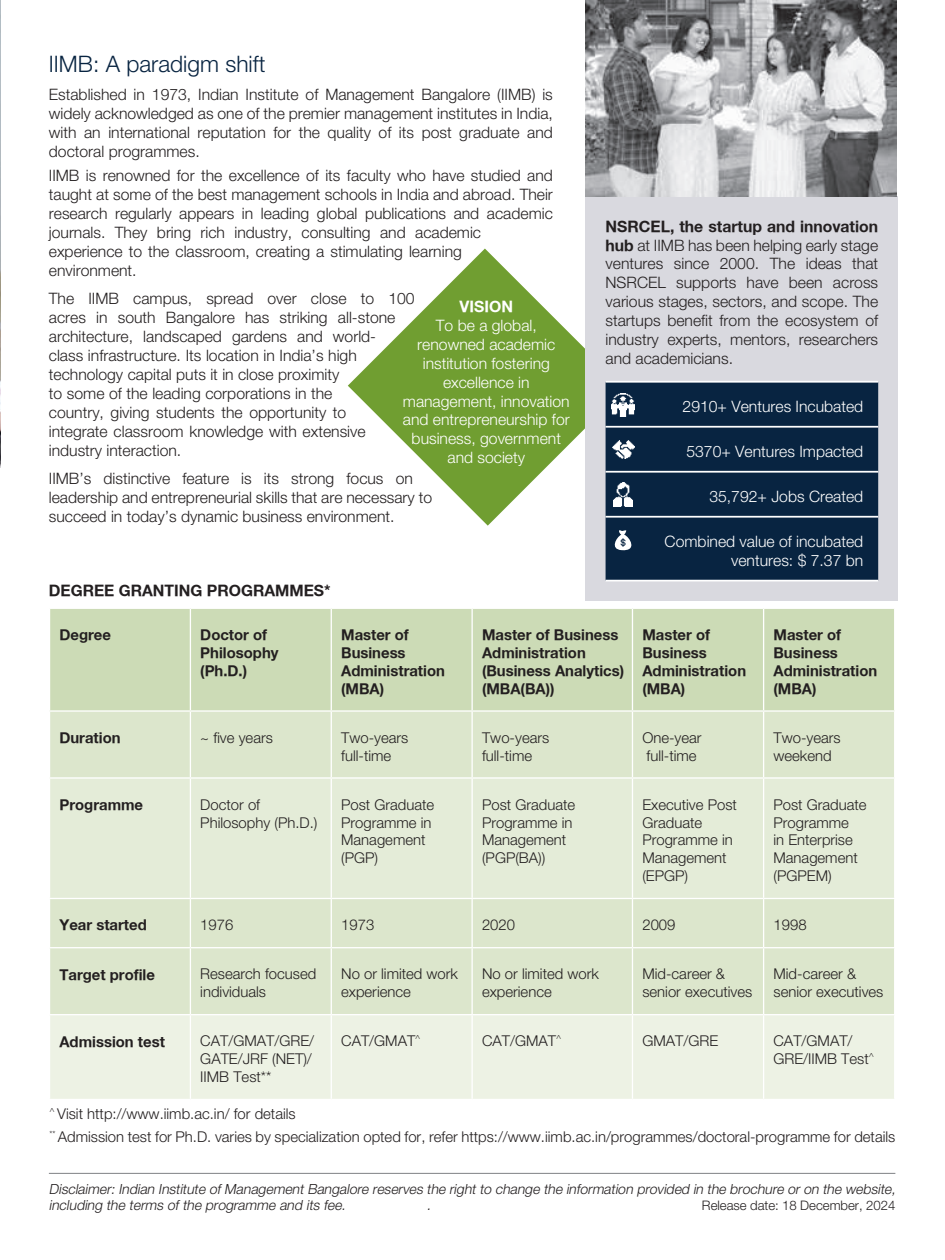
<style>
.page{position:relative;width:945px;height:1260px;background:#fff}
.page>*{position:absolute;margin:0;border:0;box-sizing:border-box;transform-origin:0 0}
.t1{font:300 22.75px "Helvetica Neue";color:#082441}
.t2{font:300 15.75px/18.9px "Helvetica Neue";color:#231f20}
.t3{font:300 15.75px/18.9px "Helvetica Neue";color:#fff;text-align:center}
.t4{font:700 15.75px "Helvetica Neue";color:#231f20}
.t5{font:700 15.75px "Helvetica Neue";color:#fff}
.t6{font:300 14.88px/17.8px "Helvetica Neue";color:#231f20}
.t7{font:700 14.88px/17.8px "Helvetica Neue";color:#231f20}
.t8{font:italic 300 14px/16.8px "Helvetica Neue";color:#231f20}
.t9{font:300 13.12px "Helvetica Neue";color:#231f20}
.s1{font-weight:700}
</style>
<div class="page">
<img style="left:0;top:0;width:1px;height:467px">
<div style="left:50px;top:609px;width:844px;height:101px;background:#ccdbb6"></div>
<div style="left:50px;top:712px;width:844px;height:302px;background:#dce6cc"></div>
<div style="left:50px;top:779px;width:844px;height:119px;background:#e4ecd8"></div>
<div style="left:50px;top:1015px;width:844px;height:84px;background:#edf2e4"></div>
<hr style="left:190px;top:609px;width:1px;height:101px;background:#fff">
<hr style="left:331px;top:609px;width:1px;height:101px;background:#fff">
<hr style="left:471px;top:609px;width:2px;height:101px;background:#fff">
<hr style="left:632px;top:609px;width:1px;height:101px;background:#fff">
<hr style="left:763px;top:609px;width:1px;height:101px;background:#fff">
<hr style="left:190px;top:712px;width:1px;height:65px;background:#fff">
<hr style="left:331px;top:712px;width:1px;height:65px;background:#fff">
<hr style="left:471px;top:712px;width:2px;height:65px;background:#fff">
<hr style="left:632px;top:712px;width:1px;height:65px;background:#fff">
<hr style="left:763px;top:712px;width:1px;height:65px;background:#fff">
<hr style="left:49px;top:777px;width:141px;height:2px;background:#fff">
<hr style="left:190px;top:777px;width:141px;height:2px;background:#fff">
<hr style="left:190px;top:779px;width:1px;height:119px;background:#fff">
<hr style="left:331px;top:777px;width:141px;height:2px;background:#fff">
<hr style="left:331px;top:779px;width:1px;height:119px;background:#fff">
<hr style="left:472px;top:777px;width:160px;height:2px;background:#fff">
<hr style="left:471px;top:779px;width:2px;height:119px;background:#fff">
<hr style="left:632px;top:777px;width:132px;height:2px;background:#fff">
<hr style="left:632px;top:779px;width:1px;height:119px;background:#fff">
<hr style="left:764px;top:777px;width:131px;height:2px;background:#fff">
<hr style="left:763px;top:779px;width:1px;height:119px;background:#fff">
<hr style="left:49px;top:898px;width:141px;height:1px;background:#fff">
<hr style="left:190px;top:898px;width:141px;height:1px;background:#fff">
<hr style="left:190px;top:899px;width:1px;height:48px;background:#fff">
<hr style="left:331px;top:898px;width:141px;height:1px;background:#fff">
<hr style="left:331px;top:899px;width:1px;height:48px;background:#fff">
<hr style="left:472px;top:898px;width:160px;height:1px;background:#fff">
<hr style="left:471px;top:899px;width:2px;height:48px;background:#fff">
<hr style="left:632px;top:898px;width:132px;height:1px;background:#fff">
<hr style="left:632px;top:899px;width:1px;height:48px;background:#fff">
<hr style="left:764px;top:898px;width:131px;height:1px;background:#fff">
<hr style="left:763px;top:899px;width:1px;height:48px;background:#fff">
<hr style="left:49px;top:947px;width:141px;height:1px;background:#fff">
<hr style="left:190px;top:947px;width:141px;height:1px;background:#fff">
<hr style="left:190px;top:948px;width:1px;height:66px;background:#fff">
<hr style="left:331px;top:947px;width:141px;height:1px;background:#fff">
<hr style="left:331px;top:948px;width:1px;height:66px;background:#fff">
<hr style="left:472px;top:947px;width:160px;height:1px;background:#fff">
<hr style="left:471px;top:948px;width:2px;height:66px;background:#fff">
<hr style="left:632px;top:947px;width:132px;height:1px;background:#fff">
<hr style="left:632px;top:948px;width:1px;height:66px;background:#fff">
<hr style="left:764px;top:947px;width:131px;height:1px;background:#fff">
<hr style="left:763px;top:948px;width:1px;height:66px;background:#fff">
<hr style="left:190px;top:1015px;width:1px;height:84px;background:#fff">
<hr style="left:331px;top:1015px;width:1px;height:84px;background:#fff">
<hr style="left:471px;top:1015px;width:2px;height:84px;background:#fff">
<hr style="left:632px;top:1015px;width:1px;height:84px;background:#fff">
<hr style="left:763px;top:1015px;width:1px;height:84px;background:#fff">
<svg style="left:348px;top:249px;width:238px;height:277px;fill:#709e31"></svg>
<hr style="left:49px;top:1173px;width:846px;height:1px;background:#808285">
<div style="left:586px;top:196px;width:312px;height:405px;background:#d9d9df"></div>
<div style="left:606px;top:383px;width:272px;height:197px;background:#082441"></div>
<hr style="left:606px;top:381px;width:272px;height:2px;background:#fff">
<hr style="left:606px;top:426px;width:272px;height:2px;background:#fff">
<hr style="left:606px;top:471px;width:272px;height:2px;background:#fff">
<hr style="left:606px;top:516px;width:272px;height:2px;background:#fff">
<hr style="left:606px;top:580px;width:272px;height:1px;background:#fff">
<img style="left:612px;top:393px;width:22px;height:24px">
<img style="left:614px;top:483px;width:18px;height:24px">
<img style="left:612px;top:441px;width:22px;height:18px">
<svg style="left:615px;top:530px;width:16px;height:20px"></svg>
<img style="left:586px;top:0;width:311px;height:196px">
<h1 class="t1" style="left:49px;top:50px;width:218px">IIMB: A paradigm shift</h1>
<p class="t2" style="left:49px;top:85px;width:506px;text-align:justify">Established in 1973, Indian Institute of Management Bangalore (IIMB) is widely acknowledged as one of the premier management institutes in India, with an international reputation for the quality of its post graduate and doctoral programmes.</p>
<p class="t2" style="left:49px;top:166px;width:506px">IIMB is renowned for the excellence of its faculty who have studied and taught at some of the best management schools in India and abroad. Their research regularly appears in leading global publications and academic journals. They bring rich industry, consulting and academic experience to the classroom, creating a stimulating learning environment.</p>
<p class="t2" style="left:49px;top:289px;width:367px">The IIMB campus, spread over close to 100 acres in south Bangalore has striking all-stone architecture, landscaped gardens and world-<br>class infrastructure. Its location in India’s high technology capital puts it in close proximity<br>to some of the leading corporations in the<br>country, giving students the opportunity to<br>integrate classroom knowledge with extensive industry interaction.</p>
<p class="t2" style="left:49px;top:469px;width:385px">IIMB’s distinctive feature is its strong focus on leadership and entrepreneurial skills that are necessary to succeed in today’s dynamic business environment.</p>
<p class="t5" style="left:460px;top:297px;width:55px">VISION</p>
<p class="t3" style="left:403px;top:316px;width:168px">To be a global, renowned academic institution fostering excellence in management, innovation and entrepreneurship for business, government and society</p>
<p class="t2" style="left:606px;top:216px;width:274px;text-align:justify"><span class="s1">NSRCEL, the startup and innovation hub</span> at IIMB has been helping early stage ventures since 2000. The ideas that NSRCEL supports have been across various stages, sectors, and scope. The startups benefit from the ecosystem of industry experts, mentors, researchers and academicians.</p>
<p class="t3" style="left:683px;top:396px;width:182px">2910+ Ventures Incubated</p>
<p class="t3" style="left:686px;top:441px;width:178px">5370+ Ventures Impacted</p>
<p class="t3" style="left:709px;top:486px;width:155px">35,792+ Jobs Created</p>
<p class="t3" style="left:665px;top:531px;width:200px;text-align:right">Combined value of incubated ventures: $ 7.37 bn</p>
<p class="t4" style="left:49px;top:580px;width:283px">DEGREE GRANTING PROGRAMMES*</p>
<p class="t7" style="left:59px;top:626px;width:53px">Degree</p>
<p class="t7" style="left:200px;top:626px;width:80px">Doctor of<br>Philosophy (Ph.D.)</p>
<p class="t7" style="left:341px;top:626px;width:105px">Master of<br>Business<br>Administration (MBA)</p>
<p class="t7" style="left:482px;top:626px;width:144px">Master of Business<br>Administration (Business Analytics) (MBA(BA))</p>
<p class="t7" style="left:642px;top:626px;width:105px">Master of<br>Business<br>Administration (MBA)</p>
<p class="t7" style="left:774px;top:626px;width:105px">Master of<br>Business<br>Administration (MBA)</p>
<p class="t7" style="left:59px;top:728px;width:63px">Duration</p>
<p class="t6" style="left:200px;top:728px;width:74px">~ five years</p>
<p class="t6" style="left:341px;top:728px;width:69px">Two-years full-time</p>
<p class="t6" style="left:482px;top:728px;width:69px">Two-years full-time</p>
<p class="t6" style="left:642px;top:728px;width:61px">One-year full-time</p>
<p class="t6" style="left:774px;top:728px;width:69px">Two-years weekend</p>
<p class="t7" style="left:59px;top:795px;width:85px">Programme</p>
<p class="t6" style="left:200px;top:795px;width:119px">Doctor of<br>Philosophy (Ph.D.)</p>
<p class="t6" style="left:341px;top:795px;width:95px">Post Graduate<br>Programme in<br>Management (PGP)</p>
<p class="t6" style="left:482px;top:795px;width:95px">Post Graduate<br>Programme in<br>Management (PGP(BA))</p>
<p class="t6" style="left:642px;top:795px;width:96px">Executive Post<br>Graduate<br>Programme in<br>Management (EPGP)</p>
<p class="t6" style="left:774px;top:795px;width:95px">Post Graduate<br>Programme<br>in Enterprise<br>Management (PGPEM)</p>
<p class="t7" style="left:59px;top:916px;width:89px">Year started</p>
<p class="t6" style="left:200px;top:916px;width:35px">1976</p>
<p class="t6" style="left:341px;top:916px;width:35px">1973</p>
<p class="t6" style="left:482px;top:916px;width:35px">2020</p>
<p class="t6" style="left:642px;top:916px;width:35px">2009</p>
<p class="t6" style="left:774px;top:916px;width:35px">1998</p>
<p class="t7" style="left:59px;top:965px;width:97px">Target profile</p>
<p class="t6" style="left:200px;top:965px;width:118px">Research focused individuals</p>
<p class="t6" style="left:341px;top:965px;width:118px">No or limited work experience</p>
<p class="t6" style="left:482px;top:965px;width:118px">No or limited work experience</p>
<p class="t6" style="left:642px;top:965px;width:111px">Mid-career &amp; senior executives</p>
<p class="t6" style="left:774px;top:965px;width:111px">Mid-career &amp; senior executives</p>
<p class="t7" style="left:59px;top:1032px;width:107px">Admission test</p>
<p class="t6" style="left:200px;top:1032px;width:115px">CAT/GMAT/GRE/<br>GATE/JRF (NET)/<br>IIMB Test**</p>
<p class="t6" style="left:341px;top:1032px;width:81px">CAT/GMAT<sup>^</sup></p>
<p class="t6" style="left:482px;top:1032px;width:81px">CAT/GMAT<sup>^</sup></p>
<p class="t6" style="left:642px;top:1032px;width:77px">GMAT/GRE</p>
<p class="t6" style="left:774px;top:1032px;width:102px">CAT/GMAT/<br>GRE/IIMB Test<sup>^</sup></p>
<p class="t6" style="left:50px;top:1102px;width:847px;line-height:22.8px"><sup>^</sup> Visit http://www.iimb.ac.in/ for details<br><sup>**</sup> Admission test for Ph.D. varies by specialization opted for, refer https://www.iimb.ac.in/programmes/doctoral-programme for details</p>
<p class="t8" style="left:49px;top:1180px;width:851px">Disclaimer: Indian Institute ofManagementBangalore reserves the rightto change the information provided in the brochure oron the website, including the terms of the programme and its fee.</p>
<p class="t8" style="left:427px;top:1197px;width:8px">.</p>
<p class="t9" style="left:702px;top:1198px;width:195px">Release date: 18 December, 2024</p>
</div>
